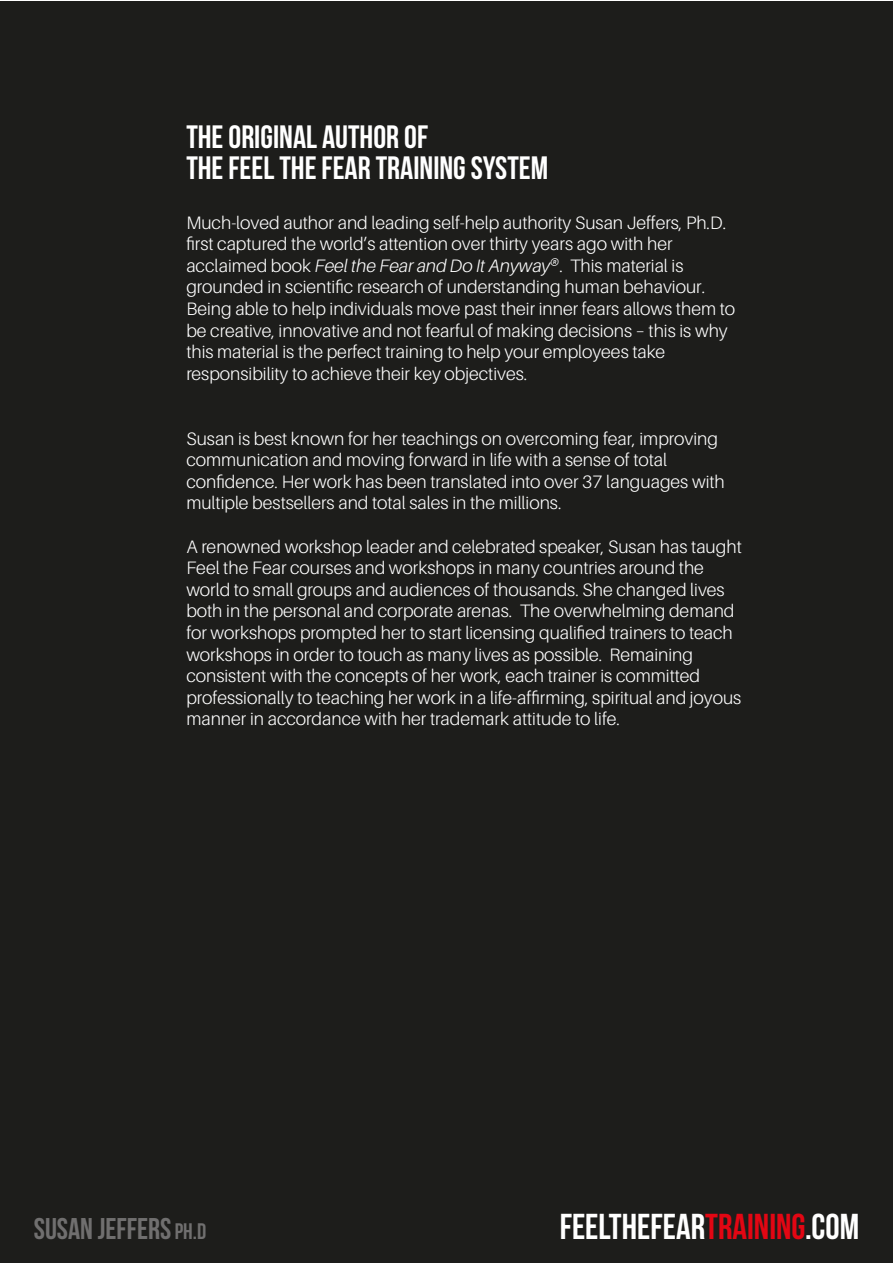
<style>
.page{position:relative;width:893px;height:1263px;background:#fff}
.page>*{position:absolute;margin:0;border:0;box-sizing:border-box;transform-origin:0 0}
.t1{font:36px "Bebas Neue";color:#fff}
.t2{font:32.25px/31.5px "Bebas Neue";color:#fff}
.t3{font:30px "Bebas Neue";color:#706f6f}
.t4{font:300 18px/21.6px "Aileron";color:#fff}
.s1{font-style:italic}
.s2{font-size:22.5px}
.s3{color:#e30613}
</style>
<div class="page">
<div style="left:0;top:1px;width:892px;height:1262px;background:#1d1d1b"></div>
<h2 class="t2" style="left:186px;top:121px;width:363px">THE ORIGINAL AUTHOR OF<br>THE FEEL THE FEAR TRAINING SYSTEM</h2>
<p class="t4" style="left:186px;top:212px;width:550px">Much-loved author and leading self-help authority Susan Jeffers, Ph.D. first captured the world’s attention over thirty years ago with her acclaimed book <span class="s1">Feel the Fear and Do It Anyway®</span>. This material is grounded in scientific research of understanding human behaviour.<br>Being able to help individuals move past their inner fears allows them to be creative, innovative and not fearful of making decisions – this is why this material is the perfect training to help your employees take responsibility to achieve their key objectives.</p>
<p class="t4" style="left:186px;top:428px;width:540px">Susan is best known for her teachings on overcoming fear, improving communication and moving forward in life with a sense of total confidence. Her work has been translated into over 37 languages with multiple bestsellers and total sales in the millions.</p>
<p class="t4" style="left:186px;top:536px;width:557px">A renowned workshop leader and celebrated speaker, Susan has taught Feel the Fear courses and workshops in many countries around the world to small groups and audiences of thousands. She changed lives both in the personal and corporate arenas. The overwhelming demand for workshops prompted her to start licensing qualified trainers to teach workshops in order to touch as many lives as possible. Remaining consistent with the concepts of her work, each trainer is committed professionally to teaching her work in a life-affirming, spiritual and joyous manner in accordance with her trademark attitude to life.</p>
<h3 class="t3" style="left:34px;top:1212px;width:174px">SUSAN JEFFERS <span class="s2">PH.D</span></h3>
<h1 class="t1" style="left:560px;top:1207px;width:301px">FEELTHEFEAR<span class="s3">TRAINING</span>.COM</h1>
</div>
